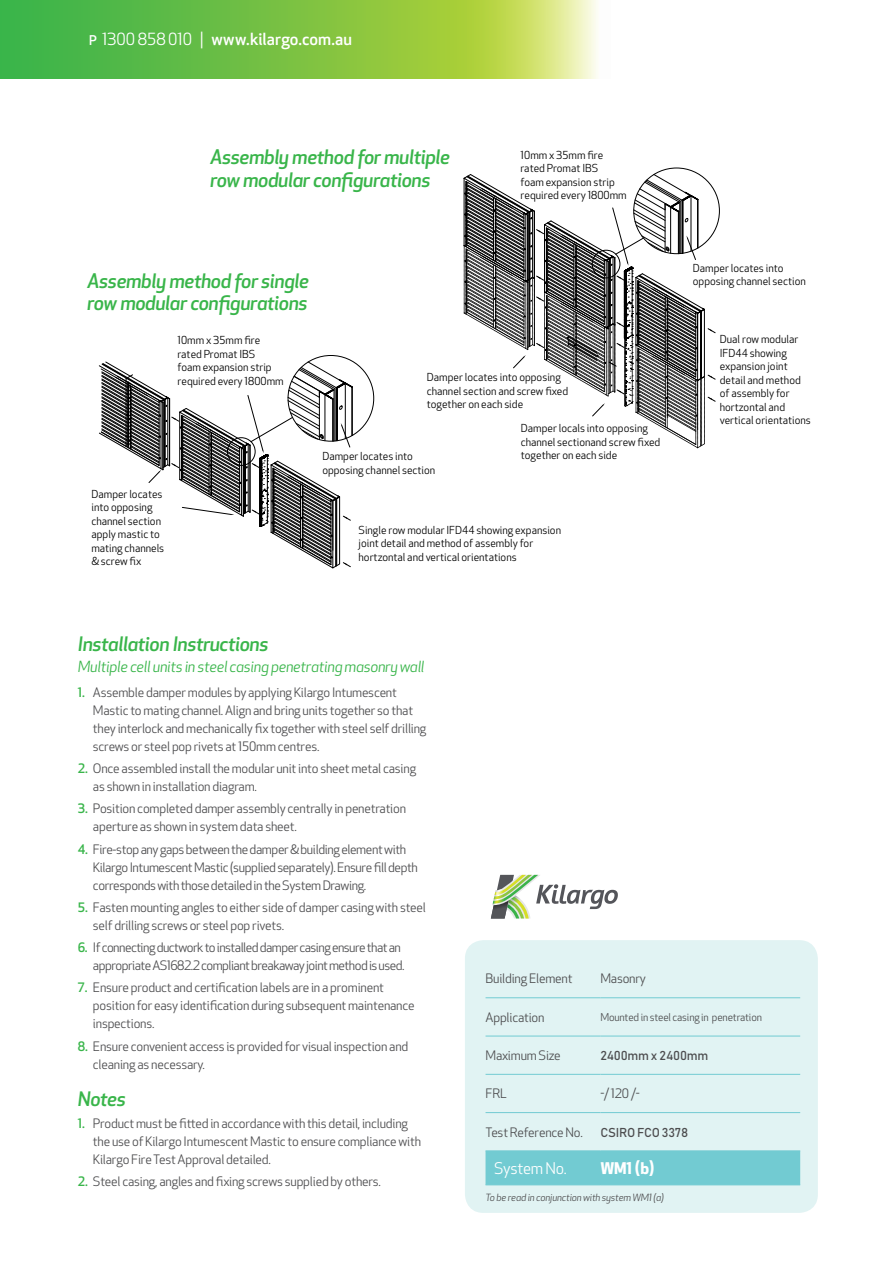
<style>
.page{position:relative;width:893px;height:1263px;background:#fff}
.page>*{position:absolute;margin:0;border:0;box-sizing:border-box;transform-origin:0 0}
.t1{font:italic 500 19.5px/22.5px "Apex New";letter-spacing:-.02em;color:#39b54a}
.t2{font:500 16.35px "Apex New";letter-spacing:.005em;color:#fff}
.t3{font:16.35px "Apex New";letter-spacing:.005em;color:#fff}
.t4{font:15.75px "Apex New";letter-spacing:-.015em;color:#fff}
.t5{font:700 15.75px "Apex New";color:#fff}
.t6{font:italic 15px "Apex New";letter-spacing:-.02em;color:#39b54a}
.t7{font:12.75px/18px "Apex New";letter-spacing:-.015em;color:#4d4d4f}
.t8{font:12.75px/18px "Apex New";letter-spacing:-.04em;color:#4d4d4f;text-align:right}
.t9{font:12.75px "Bahnschrift";letter-spacing:-.015em;color:#4d4d4f}
.t10{font:10.8px/13.5px "Apex New";color:#000}
.t11{font:10.5px "Apex New";letter-spacing:-.015em;color:#4d4d4f}
.t12{font:italic 9.75px "Apex New";letter-spacing:-.015em;color:#4d4d4f}
.s1{font-weight:400}
.s2{font-weight:500;font-size:13.2px}
.s3{font-weight:500;color:#39b54a}
</style>
<div class="page">
<div style="left:466px;top:942px;width:350px;height:269px;background:#e1f3f3;border-radius:17px"></div>
<div style="left:465px;top:940px;width:353px;height:273px;border:3px solid #e1f3f3;border-radius:17px"></div>
<svg style="left:491px;top:875px;width:127px;height:43px"></svg>
<svg style="left:0;top:0;width:598px;height:79px;background:#83c74f"></svg>
<svg style="left:99px;top:362px;width:254px;height:206px"></svg>
<svg style="left:464px;top:174px;width:251px;height:274px"></svg>
<div style="left:486px;top:1151px;width:314px;height:33px;background:#72cbd2"></div>
<hr style="left:486px;top:997px;width:114px;height:1px;background:#72cbd2">
<hr style="left:600px;top:997px;width:200px;height:1px;background:#72cbd2">
<hr style="left:486px;top:1036px;width:114px;height:1px;background:#72cbd2">
<hr style="left:600px;top:1036px;width:200px;height:1px;background:#72cbd2">
<hr style="left:486px;top:1074px;width:114px;height:1px;background:#72cbd2">
<hr style="left:600px;top:1074px;width:200px;height:1px;background:#72cbd2">
<hr style="left:486px;top:1112px;width:114px;height:1px;background:#72cbd2">
<hr style="left:600px;top:1112px;width:200px;height:1px;background:#72cbd2">
<hr style="left:486px;top:1150px;width:114px;height:1px;background:#72cbd2">
<hr style="left:600px;top:1150px;width:200px;height:1px;background:#72cbd2">
<hr style="left:600px;top:1151px;width:1px;height:34px;background:#72cbd2">
<hr style="left:486px;top:1184px;width:114px;height:1px;background:#72cbd2">
<hr style="left:600px;top:1184px;width:200px;height:1px;background:#72cbd2">
<p class="t2" style="left:102px;top:29px;width:251px"><span class="s1">1300 858 010| |</span> wwww.kilargo.com.au</p>
<p class="t3" style="left:77px;top:29px;width:95px"><span class="s2">P P</span> 1300 858 01</p>
<p class="t2" style="left:233px;top:29px;width:107px">.kilargo.com.au</p>
<h1 class="t1" style="left:210px;top:146px;width:242px">Assembly method for multiple row modular configurations</h1>
<h1 class="t1" style="left:87px;top:269px;width:223px">Assembly method for single row modular configurations</h1>
<p class="t10" style="left:521px;top:148px;width:108px">10mm x 35mm fire rated Promat IBS<br>foam expansion strip required every 1800mm</p>
<p class="t10" style="left:178px;top:334px;width:108px">10mm x 35mm fire rated Promat IBS<br>foam expansion strip required every 1800mm</p>
<p class="t10" style="left:91px;top:487px;width:74px">Damper locates into opposing channel section apply mastic to mating channels &amp; screw fix</p>
<p class="t10" style="left:427px;top:371px;width:143px">Damper locates into opposing channel section and screw fixed together on each side</p>
<p class="t10" style="left:322px;top:450px;width:114px">Damper locates into opposing channel section</p>
<p class="t10" style="left:521px;top:422px;width:141px">Damper locals into opposing channel sectionand screw fixed together on each side</p>
<p class="t10" style="left:359px;top:523px;width:204px">Single row modular IFD44 showing expansion joint detail and method of assembly for hortzontal and vertical orientations</p>
<p class="t10" style="left:693px;top:261px;width:114px">Damper locates into opposing channel section</p>
<p class="t10" style="left:720px;top:333px;width:93px">Dual row modular<br>IFD44 showing expansion joint detail and method of assembly for hortzontal and vertical orientations</p>
<h1 class="t1" style="left:78px;top:632px;width:192px">Installation Instructions</h1>
<p class="t6" style="left:78px;top:657px;width:348px">Multiple cell units in steel casing penetrating masonry wall</p>
<p class="t7" style="left:93px;top:683px;width:335px;text-indent:-15px"><span class="s3">1.</span> Assemble damper modules by applying Kilargo Intumescent Mastic to mating channel. Align and bring units together so that they interlock and mechanically fix together with steel self drilling screws or steel pop rivets at 150mm centres.</p>
<p class="t7" style="left:93px;top:759px;width:325px;text-indent:-15px"><span class="s3">2.</span> Once assembled install the modular unit into sheet metal casing as shown in installation diagram.</p>
<p class="t7" style="left:93px;top:800px;width:315px;text-indent:-15px"><span class="s3">3.</span> Position completed damper assembly centrally in penetration aperture as shown in system data sheet.</p>
<p class="t7" style="left:93px;top:840px;width:326px;text-indent:-15px"><span class="s3">4.</span> Fire-stop any gaps between the damper &amp; building element with<br>Kilargo Intumescent Mastic (supplied separately). Ensure fill depth corresponds with those detailed in the System Drawing.</p>
<p class="t7" style="left:93px;top:898px;width:334px;text-indent:-15px"><span class="s3">5.</span> Fasten mounting angles to either side of damper casing with steel self drilling screws or steel pop rivets.</p>
<p class="t8" style="left:78px;top:938px;width:328px"><span class="s3">6.</span> If connecting ductwork to installed damper casing ensure that an appropriate AS1682.2 compliant breakaway joint method is used.</p>
<p class="t7" style="left:93px;top:979px;width:323px;text-indent:-15px"><span class="s3">7.</span> Ensure product and certification labels are in a prominent position for easy identification during subsequent maintenance inspections.</p>
<p class="t7" style="left:93px;top:1037px;width:317px;text-indent:-15px"><span class="s3">8.</span> Ensure convenient access is provided for visual inspection and cleaning as necessary.</p>
<h1 class="t1" style="left:78px;top:1087px;width:49px">Notes</h1>
<p class="t7" style="left:93px;top:1114px;width:330px;text-indent:-15px"><span class="s3">1.</span> Product must be fitted in accordance with this detail, including the use of Kilargo Intumescent Mastic to ensure compliance with<br>Kilargo Fire Test Approval detailed.</p>
<p class="t7" style="left:78px;top:1173px;width:305px"><span class="s3">2.</span> Steel casing, angles and fixing screws supplied by others.</p>
<p class="t7" style="left:486px;top:970px;width:88px">Building Element</p>
<p class="t7" style="left:600px;top:970px;width:47px">Masonry</p>
<p class="t7" style="left:486px;top:1008px;width:61px">Application</p>
<p class="t11" style="left:600px;top:1010px;width:163px">Mounted in steel casing in penetration</p>
<p class="t7" style="left:486px;top:1046px;width:77px">Maximum Size</p>
<p class="t9" style="left:600px;top:1047px;width:110px">2400mm x 2400mm</p>
<p class="t7" style="left:486px;top:1084px;width:23px">FRL</p>
<p class="t7" style="left:600px;top:1084px;width:41px">-/ 120 /-</p>
<p class="t7" style="left:486px;top:1123px;width:99px">Test Reference No.</p>
<p class="t9" style="left:600px;top:1124px;width:90px">CSIRO FCO 3378</p>
<p class="t4" style="left:494px;top:1158px;width:74px">System No.</p>
<p class="t5" style="left:600px;top:1156px;width:55px">WM1 (b)</p>
<p class="t12" style="left:486px;top:1191px;width:180px">To be read in conjunction with system WM1 (a)</p>
</div>
